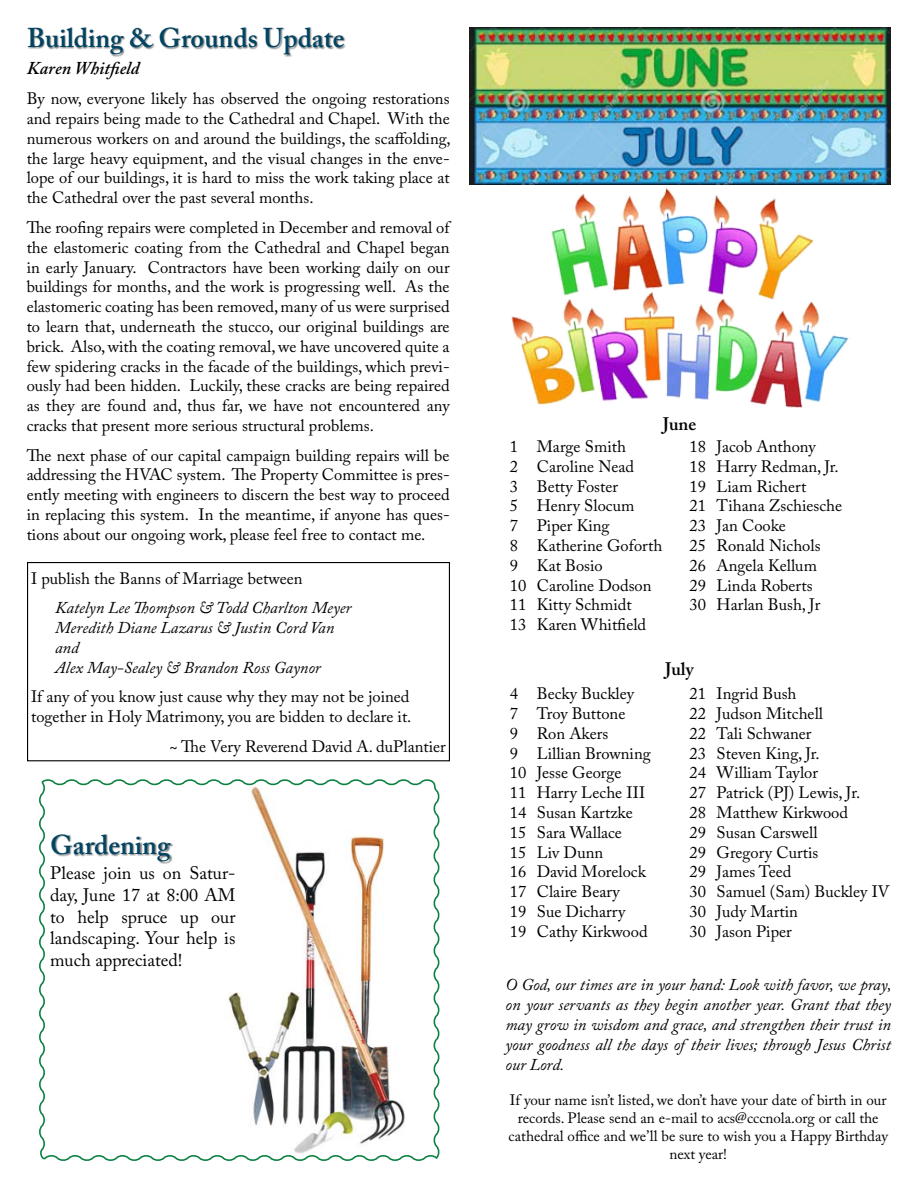
<style>
.page{position:relative;width:918px;height:1188px;background:#fff}
.page>*{position:absolute;margin:0;border:0;box-sizing:border-box;transform-origin:0 0}
.t1{font:600 27px "Adobe Caslon Pro";color:#014462}
.t2{font:18px/21.6px "Adobe Caslon Pro";color:#000;text-align:justify}
.t3{font:italic 600 18px "Adobe Caslon Pro";color:#000}
.t4{font:600 18px "Adobe Caslon Pro";color:#000}
.t5{font:16.5px/19.8px "Adobe Caslon Pro";color:#000}
.t6{font:italic 16.5px/19.8px "Adobe Caslon Pro";color:#000}
.t7{font:15px/18px "Adobe Caslon Pro";color:#000;text-align:center}
</style>
<div class="page">
<div style="left:28px;top:27px;width:319px;height:30px;background:#000;opacity:.5"></div>
<svg style="left:39px;top:779px;width:401px;height:382px"></svg>
<div style="left:52px;top:834px;width:122px;height:30px;background:#000;opacity:.5"></div>
<div style="left:27px;top:562px;width:423px;height:199px;border:1px solid #000"></div>
<img style="left:511px;top:187px;width:338px;height:221px">
<img style="left:470px;top:27px;width:421px;height:158px">
<h1 class="t1" style="left:27px;top:22px;width:319px">Building &amp; Grounds Update</h1>
<p class="t3" style="left:27px;top:57px;width:114px">Karen Whitfield</p>
<p class="t5" style="left:27px;top:89px;width:426px;text-align:justify">By now, everyone likely has observed the ongoing restorations and repairs being made to the Cathedral and Chapel. With the numerous workers on and around the buildings, the scaffolding, the large heavy equipment, and the visual changes in the enve&shy;lope of our buildings, it is hard to miss the work taking place at the Cathedral over the past several months.</p>
<p class="t5" style="left:27px;top:217px;width:425px;text-align:justify">The roofing repairs were completed in December and removal of the elastomeric coating from the Cathedral and Chapel began in early January. Contractors have been working daily on our buildings for months, and the work is progressing well. As the elastomeric coating has been removed, many of us were surprised to learn that, underneath the stucco, our original buildings are brick. Also, with the coating removal, we have uncovered quite a few spidering cracks in the facade of the buildings, which previ&shy;ously had been hidden. Luckily, these cracks are being repaired as they are found and, thus far, we have not encountered any cracks that present more serious structural problems.</p>
<p class="t5" style="left:27px;top:445px;width:425px;text-align:justify">The next phase of our capital campaign building repairs will be addressing the HVAC system. The Property Committee is pres&shy;ently meeting with engineers to discern the best way to proceed in replacing this system. In the meantime, if anyone has ques&shy;tions about our ongoing work, please feel free to contact me.</p>
<p class="t5" style="left:31px;top:568px;width:273px">I publish the Banns of Marriage between</p>
<p class="t6" style="left:55px;top:598px;width:298px">Katelyn Lee Thompson &amp; Todd Charlton Meyer<br>Meredith Diane Lazarus &amp; Justin Cord Van and<br>Alex May-Sealey &amp; Brandon Ross Gaynor</p>
<p class="t5" style="left:31px;top:687px;width:382px">If any of you know just cause why they may not be joined together in Holy Matrimony, you are bidden to declare it.</p>
<p class="t5" style="left:170px;top:736px;width:278px">~ The Very Reverend David A. duPlantier</p>
<h1 class="t1" style="left:50px;top:829px;width:122px">Gardening</h1>
<p class="t2" style="left:50px;top:862px;width:187px">Please join us on Satur&shy;day, June 17 at 8:00 AM to help spruce up our landscaping. Your help is much appreciated!</p>
<p class="t4" style="left:663px;top:413px;width:35px">June</p>
<p class="t5" style="left:510px;top:436px;width:154px">1 Marge Smith<br>2 Caroline Nead<br>3 Betty Foster<br>5 Henry Slocum<br>7 Piper King<br>8 Katherine Goforth<br>9 Kat Bosio<br>10 Caroline Dodson<br>11 Kitty Schmidt<br>13 Karen Whitfield</p>
<p class="t5" style="left:690px;top:436px;width:154px">18 Jacob Anthony<br>18 Harry Redman, Jr.<br>19 Liam Richert<br>21 Tihana Zschiesche<br>23 Jan Cooke<br>25 Ronald Nichols<br>26 Angela Kellum<br>29 Linda Roberts<br>30 Harlan Bush, Jr</p>
<p class="t4" style="left:665px;top:658px;width:31px">July</p>
<p class="t5" style="left:510px;top:684px;width:143px">4 Becky Buckley<br>7 Troy Buttone<br>9 Ron Akers<br>9 Lillian Browning<br>10 Jesse George<br>11 Harry Leche III<br>14 Susan Kartzke<br>15 Sara Wallace<br>15 Liv Dunn<br>16 David Morelock<br>17 Claire Beary<br>19 Sue Dicharry<br>19 Cathy Kirkwood</p>
<p class="t5" style="left:690px;top:684px;width:201px">21 Ingrid Bush<br>22 Judson Mitchell<br>22 Tali Schwaner<br>23 Steven King, Jr.<br>24 William Taylor<br>27 Patrick (PJ) Lewis, Jr.<br>28 Matthew Kirkwood<br>29 Susan Carswell<br>29 Gregory Curtis<br>29 James Teed<br>30 Samuel (Sam) Buckley IV<br>30 Judy Martin<br>30 Jason Piper</p>
<p class="t6" style="left:506px;top:975px;width:387px;text-align:justify">O God, our times are in your hand: Look with favor, we pray, on your servants as they begin another year. Grant that they may grow in wisdom and grace, and strengthen their trust in your goodness all the days of their lives; through Jesus Christ our Lord.</p>
<p class="t7" style="left:509px;top:1090px;width:381px">If your name isn’t listed, we don’t have your date of birth in our records. Please send an e-mail to acs@cccnola.org or call the cathedral office and we’ll be sure to wish you a Happy Birthday next year!</p>
</div>
